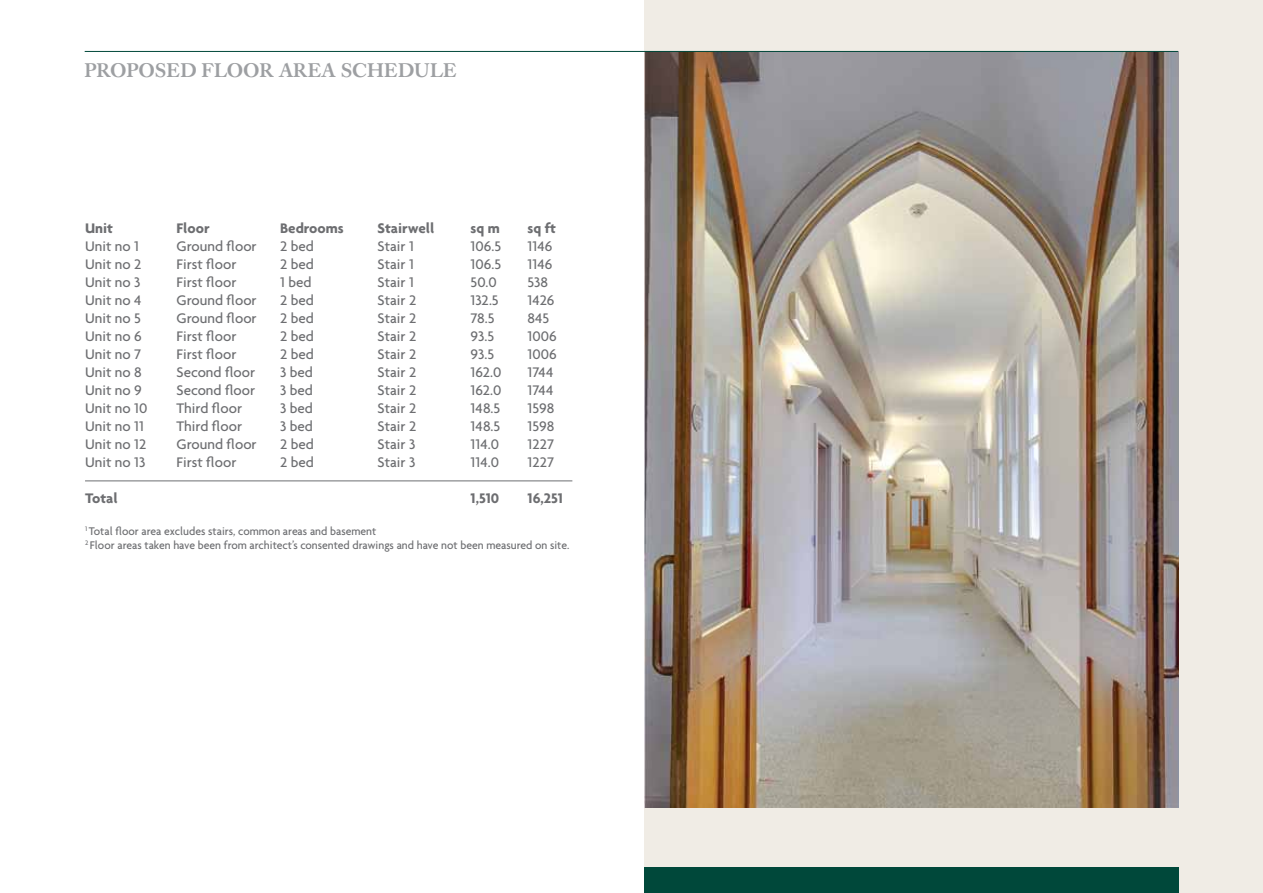
<style>
.page{position:relative;width:1263px;height:893px;background:#fff}
.page>*{position:absolute;margin:0;border:0;box-sizing:border-box;transform-origin:0 0}
.t1{font:500 19.5px "Caslon Book BE";color:#9d9fa2}
.t2{font:500 15px "Agenda";color:#6d6e71}
.t3{font:700 15px "Agenda";color:#6d6e71}
.t4{font:500 12px/14.4px "Agenda";color:#6d6e71}
</style>
<div class="page">
<div style="left:644px;top:0;width:619px;height:893px;background:#f0ece5"></div>
<div style="left:644px;top:867px;width:534px;height:26px;background:#00483a"></div>
<hr style="left:85px;top:480px;width:487px;height:1px;background:#6d6e71">
<img style="left:644px;top:52px;width:534px;height:756px">
<hr style="left:85px;top:51px;width:1093px;height:1px;background:#00483a">
<h1 class="t1" style="left:85px;top:59px;width:15px">PROPOSED</h1>
<h1 class="t1" style="left:202px;top:59px;width:29px">FLOOR</h1>
<h1 class="t1" style="left:279px;top:59px;width:16px">AREA</h1>
<h1 class="t1" style="left:341px;top:59px;width:16px">SCHEDULE</h1>
<p class="t3" style="left:85px;top:218px;width:29px">Unit</p>
<p class="t3" style="left:177px;top:218px;width:35px">Floor</p>
<p class="t3" style="left:280px;top:218px;width:65px">Bedrooms</p>
<p class="t3" style="left:378px;top:218px;width:58px">Stairwell</p>
<p class="t3" style="left:471px;top:218px;width:31px">sq m</p>
<p class="t3" style="left:528px;top:218px;width:30px">sq ft</p>
<p class="t2" style="left:85px;top:237px;width:56px">Unit no 1</p>
<p class="t2" style="left:177px;top:237px;width:82px">Ground floor</p>
<p class="t2" style="left:280px;top:237px;width:35px">2 bed</p>
<p class="t2" style="left:378px;top:237px;width:38px">Stair 1</p>
<p class="t2" style="left:471px;top:237px;width:32px">106.5</p>
<p class="t2" style="left:528px;top:237px;width:27px">1146</p>
<p class="t2" style="left:85px;top:255px;width:58px">Unit no 2</p>
<p class="t2" style="left:177px;top:255px;width:61px">First floor</p>
<p class="t2" style="left:280px;top:255px;width:35px">2 bed</p>
<p class="t2" style="left:378px;top:255px;width:38px">Stair 1</p>
<p class="t2" style="left:471px;top:255px;width:32px">106.5</p>
<p class="t2" style="left:528px;top:255px;width:27px">1146</p>
<p class="t2" style="left:85px;top:273px;width:57px">Unit no 3</p>
<p class="t2" style="left:177px;top:273px;width:61px">First floor</p>
<p class="t2" style="left:280px;top:273px;width:33px">1 bed</p>
<p class="t2" style="left:378px;top:273px;width:38px">Stair 1</p>
<p class="t2" style="left:471px;top:273px;width:28px">50.0</p>
<p class="t2" style="left:528px;top:273px;width:22px">538</p>
<p class="t2" style="left:85px;top:291px;width:58px">Unit no 4</p>
<p class="t2" style="left:177px;top:291px;width:82px">Ground floor</p>
<p class="t2" style="left:280px;top:291px;width:35px">2 bed</p>
<p class="t2" style="left:378px;top:291px;width:40px">Stair 2</p>
<p class="t2" style="left:471px;top:291px;width:30px">132.5</p>
<p class="t2" style="left:528px;top:291px;width:28px">1426</p>
<p class="t2" style="left:85px;top:309px;width:57px">Unit no 5</p>
<p class="t2" style="left:177px;top:309px;width:82px">Ground floor</p>
<p class="t2" style="left:280px;top:309px;width:35px">2 bed</p>
<p class="t2" style="left:378px;top:309px;width:40px">Stair 2</p>
<p class="t2" style="left:471px;top:309px;width:25px">78.5</p>
<p class="t2" style="left:528px;top:309px;width:23px">845</p>
<p class="t2" style="left:85px;top:327px;width:58px">Unit no 6</p>
<p class="t2" style="left:177px;top:327px;width:61px">First floor</p>
<p class="t2" style="left:280px;top:327px;width:35px">2 bed</p>
<p class="t2" style="left:378px;top:327px;width:40px">Stair 2</p>
<p class="t2" style="left:471px;top:327px;width:25px">93.5</p>
<p class="t2" style="left:528px;top:327px;width:31px">1006</p>
<p class="t2" style="left:85px;top:345px;width:58px">Unit no 7</p>
<p class="t2" style="left:177px;top:345px;width:61px">First floor</p>
<p class="t2" style="left:280px;top:345px;width:35px">2 bed</p>
<p class="t2" style="left:378px;top:345px;width:40px">Stair 2</p>
<p class="t2" style="left:471px;top:345px;width:25px">93.5</p>
<p class="t2" style="left:528px;top:345px;width:31px">1006</p>
<p class="t2" style="left:85px;top:363px;width:58px">Unit no 8</p>
<p class="t2" style="left:177px;top:363px;width:80px">Second floor</p>
<p class="t2" style="left:280px;top:363px;width:34px">3 bed</p>
<p class="t2" style="left:378px;top:363px;width:40px">Stair 2</p>
<p class="t2" style="left:471px;top:363px;width:32px">162.0</p>
<p class="t2" style="left:528px;top:363px;width:27px">1744</p>
<p class="t2" style="left:85px;top:381px;width:58px">Unit no 9</p>
<p class="t2" style="left:177px;top:381px;width:80px">Second floor</p>
<p class="t2" style="left:280px;top:381px;width:34px">3 bed</p>
<p class="t2" style="left:378px;top:381px;width:40px">Stair 2</p>
<p class="t2" style="left:471px;top:381px;width:32px">162.0</p>
<p class="t2" style="left:528px;top:381px;width:27px">1744</p>
<p class="t2" style="left:85px;top:399px;width:64px">Unit no 10</p>
<p class="t2" style="left:177px;top:399px;width:67px">Third floor</p>
<p class="t2" style="left:280px;top:399px;width:34px">3 bed</p>
<p class="t2" style="left:378px;top:399px;width:40px">Stair 2</p>
<p class="t2" style="left:471px;top:399px;width:31px">148.5</p>
<p class="t2" style="left:528px;top:399px;width:28px">1598</p>
<p class="t2" style="left:85px;top:417px;width:61px">Unit no 11</p>
<p class="t2" style="left:177px;top:417px;width:67px">Third floor</p>
<p class="t2" style="left:280px;top:417px;width:34px">3 bed</p>
<p class="t2" style="left:378px;top:417px;width:40px">Stair 2</p>
<p class="t2" style="left:471px;top:417px;width:31px">148.5</p>
<p class="t2" style="left:528px;top:417px;width:28px">1598</p>
<p class="t2" style="left:85px;top:435px;width:63px">Unit no 12</p>
<p class="t2" style="left:177px;top:435px;width:82px">Ground floor</p>
<p class="t2" style="left:280px;top:435px;width:35px">2 bed</p>
<p class="t2" style="left:378px;top:435px;width:39px">Stair 3</p>
<p class="t2" style="left:471px;top:435px;width:30px">114.0</p>
<p class="t2" style="left:528px;top:435px;width:28px">1227</p>
<p class="t2" style="left:85px;top:453px;width:62px">Unit no 13</p>
<p class="t2" style="left:177px;top:453px;width:61px">First floor</p>
<p class="t2" style="left:280px;top:453px;width:35px">2 bed</p>
<p class="t2" style="left:378px;top:453px;width:39px">Stair 3</p>
<p class="t2" style="left:471px;top:453px;width:30px">114.0</p>
<p class="t2" style="left:528px;top:453px;width:28px">1227</p>
<p class="t3" style="left:85px;top:488px;width:34px">Total</p>
<p class="t3" style="left:471px;top:488px;width:30px">1,510</p>
<p class="t3" style="left:528px;top:488px;width:37px">16,251</p>
<p class="t4" style="left:85px;top:524px;width:486px"><sup>1</sup> Total floor area excludes stairs, common areas and basement<br><sup>2</sup> Floor areas taken have been from architect’s consented drawings and have not been measured on site.</p>
</div>
